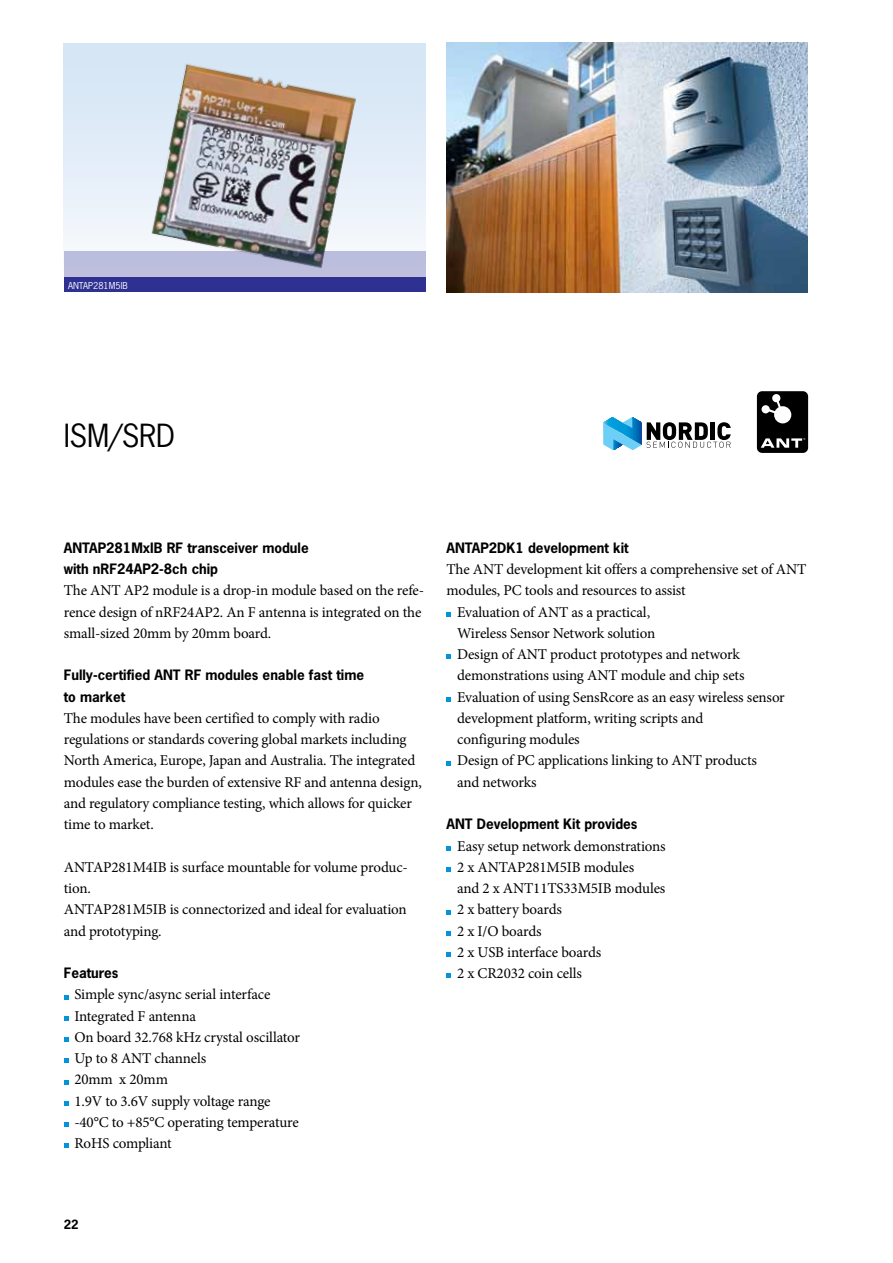
<style>
.page{position:relative;width:893px;height:1263px;background:#fff}
.page>*{position:absolute;margin:0;border:0;box-sizing:border-box;transform-origin:0 0}
.t1{font:30px "News Gothic Std";letter-spacing:-.01em;color:#000}
.t2{font:15px/21.3px "Minion Pro";letter-spacing:-.01em;color:#000}
.t3{font:700 13.5px/21.3px "News Gothic Std";color:#000}
.t4{font:700 12px "News Gothic Std";color:#000}
.t5{font:9px "News Gothic Std";color:#fff}
</style>
<div class="page">
<svg style="left:64px;top:43px;width:22px;height:201px"></svg>
<img style="left:86px;top:43px;width:339px;height:208px">
<img style="left:446px;top:43px;width:362px;height:249px">
<svg style="left:603px;top:417px;width:128px;height:33px"></svg>
<div style="left:757px;top:391px;width:51px;height:62px;background:#000;border-radius:5px"></div>
<svg style="left:761px;top:394px;width:30px;height:29px"></svg>
<svg style="left:761px;top:438px;width:44px;height:10px"></svg>
<svg style="left:64px;top:995px;width:4px;height:4px"></svg>
<svg style="left:64px;top:1016px;width:4px;height:4px"></svg>
<svg style="left:64px;top:1037px;width:4px;height:5px"></svg>
<svg style="left:64px;top:1058px;width:4px;height:5px"></svg>
<svg style="left:64px;top:1080px;width:4px;height:4px"></svg>
<svg style="left:64px;top:1101px;width:4px;height:5px"></svg>
<svg style="left:64px;top:1122px;width:4px;height:5px"></svg>
<svg style="left:64px;top:1144px;width:4px;height:4px"></svg>
<svg style="left:446px;top:612px;width:5px;height:5px"></svg>
<svg style="left:446px;top:655px;width:5px;height:4px"></svg>
<svg style="left:446px;top:697px;width:5px;height:5px"></svg>
<svg style="left:446px;top:761px;width:5px;height:4px"></svg>
<svg style="left:446px;top:846px;width:5px;height:4px"></svg>
<svg style="left:446px;top:867px;width:5px;height:5px"></svg>
<svg style="left:446px;top:910px;width:5px;height:4px"></svg>
<svg style="left:446px;top:931px;width:5px;height:4px"></svg>
<svg style="left:446px;top:952px;width:5px;height:5px"></svg>
<svg style="left:446px;top:973px;width:5px;height:5px"></svg>
<div style="left:64px;top:277px;width:361px;height:15px;background:#2e3092"></div>
<svg style="left:64px;top:251px;width:361px;height:26px;fill:#bcbedd"></svg>
<p class="t5" style="left:68px;top:280px;width:61px">ANTAP281M5IB</p>
<h1 class="t1" style="left:64px;top:416px;width:113px">ISM/SRD</h1>
<p class="t3" style="left:64px;top:537px;width:246px">ANTAP281MxIB RF transceiver module with nRF24AP2-8ch chip</p>
<p class="t2" style="left:64px;top:580px;width:362px">The ANT AP2 module is a drop-in module based on the refe&shy;rence design of nRF24AP2. An F antenna is integrated on the small-sized 20mm by 20mm board.</p>
<p class="t3" style="left:64px;top:664px;width:302px">Fully-certified ANT RF modules enable fast time to market</p>
<p class="t2" style="left:64px;top:707px;width:360px">The modules have been certified to comply with radio regulations or standards covering global markets including North America, Europe, Japan and Australia. The integrated modules ease the burden of extensive RF and antenna design, and regulatory compliance testing, which allows for quicker time to market.</p>
<p class="t2" style="left:64px;top:856px;width:346px">ANTAP281M4IB is surface mountable for volume produc&shy;tion.<br>ANTAP281M5IB is connectorized and ideal for evaluation and prototyping.</p>
<p class="t3" style="left:64px;top:962px;width:56px">Features</p>
<p class="t2" style="left:74px;top:984px;width:227px">Simple sync/async serial interface<br>Integrated F antenna<br>On board 32.768 kHz crystal oscillator<br>Up to 8 ANT channels<br>20mm x 20mm<br>1.9V to 3.6V supply voltage range -40°C to +85°C operating temperature<br>RoHS compliant</p>
<p class="t3" style="left:446px;top:537px;width:184px">ANTAP2DK1 development kit</p>
<p class="t2" style="left:446px;top:559px;width:361px">The ANT development kit offers a comprehensive set of ANT</p>
<p class="t2" style="left:446px;top:580px;width:241px">modules, PC tools and resources to assist</p>
<p class="t2" style="left:457px;top:601px;width:195px">Evaluation of ANT as a practical‚</p>
<p class="t2" style="left:457px;top:622px;width:200px">Wireless Sensor Network solution</p>
<p class="t2" style="left:457px;top:644px;width:284px">Design of ANT product prototypes and network</p>
<p class="t2" style="left:457px;top:665px;width:289px">demonstrations using ANT module and chip sets</p>
<p class="t2" style="left:457px;top:686px;width:329px">Evaluation of using SensRcore as an easy wireless sensor</p>
<p class="t2" style="left:457px;top:707px;width:248px">development platform, writing scripts and</p>
<p class="t2" style="left:457px;top:729px;width:124px">configuring modules</p>
<p class="t2" style="left:457px;top:750px;width:301px">Design of PC applications linking to ANT products</p>
<p class="t2" style="left:457px;top:771px;width:81px">and networks</p>
<p class="t3" style="left:446px;top:813px;width:193px">ANT Development Kit provides</p>
<p class="t2" style="left:457px;top:835px;width:210px">Easy setup network demonstrations<br>2 x ANTAP281M5IB modules<br>and 2 x ANT11TS33M5IB modules<br>2 x battery boards<br>2 x I/O boards<br>2 x USB interface boards<br>2 x CR2032 coin cells</p>
<p class="t4" style="left:64px;top:1216px;width:16px">22</p>
</div>
